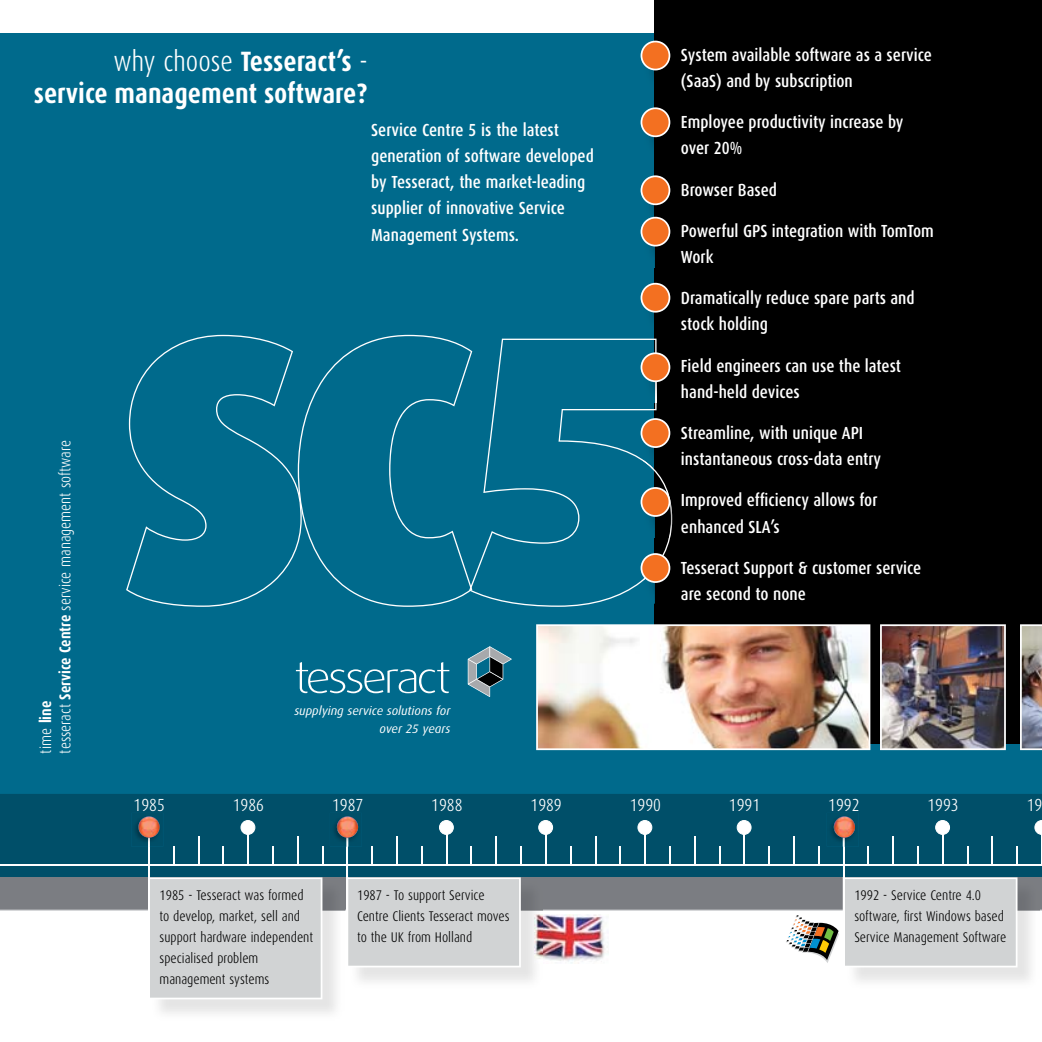
<style>
.page{position:relative;width:1042px;height:1042px;background:#fff}
.page>*{position:absolute;margin:0;border:0;box-sizing:border-box;transform-origin:0 0}
.t1{font:700 28px/31.5px "Dax Condensed";color:#fff;text-align:right}
.t2{font:500 17.5px/26.2px "Dax Condensed";color:#fff}
.t3{font:300 17.5px "Dax Condensed";color:#fff}
.t4{font:300 15.75px/19.4px "Dax Condensed";color:#fff}
.t5{font:300 14px/21px "Dax Condensed";color:#000}
.t6{font:italic 12.25px/17.5px "Dax";color:#fff;text-align:right}
.s1{font-weight:300}
.s2{font-weight:700}
</style>
<div class="page">
<div style="left:0;top:33px;width:1042px;height:844px;background:#006a8c"></div>
<div style="left:655px;top:0;width:387px;height:743px;background:#000"></div>
<svg style="left:126px;top:335px;width:172px;height:272px"></svg>
<svg style="left:298px;top:335px;width:171px;height:272px"></svg>
<svg style="left:469px;top:339px;width:202px;height:268px"></svg>
<img style="left:536px;top:624px;width:334px;height:126px">
<img style="left:880px;top:624px;width:126px;height:126px">
<img style="left:1020px;top:624px;width:22px;height:126px">
<img style="left:651px;top:70px;width:4px;height:21px">
<svg style="left:640px;top:41px;width:30px;height:29px"></svg>
<img style="left:651px;top:137px;width:4px;height:21px">
<svg style="left:640px;top:107px;width:30px;height:30px"></svg>
<img style="left:651px;top:188px;width:20px;height:72px">
<svg style="left:640px;top:175px;width:30px;height:30px"></svg>
<img style="left:655px;top:226px;width:16px;height:34px">
<svg style="left:640px;top:217px;width:30px;height:29px"></svg>
<img style="left:651px;top:313px;width:4px;height:20px">
<svg style="left:640px;top:283px;width:30px;height:30px"></svg>
<img style="left:643px;top:382px;width:12px;height:21px">
<img style="left:655px;top:355px;width:16px;height:48px">
<svg style="left:640px;top:352px;width:30px;height:30px"></svg>
<img style="left:643px;top:448px;width:12px;height:21px">
<img style="left:655px;top:421px;width:16px;height:48px">
<svg style="left:643px;top:460px;width:11px;height:9px"></svg>
<svg style="left:640px;top:418px;width:30px;height:30px"></svg>
<img style="left:643px;top:517px;width:12px;height:20px">
<img style="left:655px;top:513px;width:18px;height:24px">
<img style="left:666px;top:490px;width:6px;height:47px">
<svg style="left:640px;top:487px;width:30px;height:30px"></svg>
<img style="left:643px;top:583px;width:12px;height:21px">
<img style="left:655px;top:556px;width:16px;height:48px">
<svg style="left:640px;top:553px;width:30px;height:30px"></svg>
<svg style="left:296px;top:662px;width:153px;height:31px"></svg>
<svg style="left:468px;top:646px;width:44px;height:51px"></svg>
<div style="left:0;top:794px;width:1042px;height:83px;background:#004f69"></div>
<hr style="left:0;top:864px;width:1042px;height:2px;background:#fff">
<hr style="left:173px;top:846px;width:2px;height:20px;background:#fff">
<hr style="left:222px;top:846px;width:2px;height:20px;background:#fff">
<hr style="left:272px;top:846px;width:2px;height:20px;background:#fff">
<svg style="left:322px;top:846px;width:1px;height:18px"></svg>
<hr style="left:371px;top:846px;width:2px;height:20px;background:#fff">
<hr style="left:421px;top:846px;width:2px;height:20px;background:#fff">
<hr style="left:470px;top:846px;width:2px;height:20px;background:#fff">
<hr style="left:520px;top:846px;width:2px;height:20px;background:#fff">
<svg style="left:570px;top:846px;width:1px;height:18px"></svg>
<hr style="left:619px;top:846px;width:2px;height:20px;background:#fff">
<hr style="left:669px;top:846px;width:2px;height:20px;background:#fff">
<svg style="left:719px;top:846px;width:1px;height:18px"></svg>
<hr style="left:768px;top:846px;width:2px;height:20px;background:#fff">
<svg style="left:818px;top:846px;width:1px;height:18px"></svg>
<hr style="left:867px;top:846px;width:2px;height:20px;background:#fff">
<hr style="left:917px;top:846px;width:2px;height:20px;background:#fff">
<svg style="left:967px;top:846px;width:1px;height:18px"></svg>
<hr style="left:1016px;top:846px;width:2px;height:20px;background:#fff">
<hr style="left:198px;top:836px;width:1px;height:30px;background:#fff">
<hr style="left:297px;top:836px;width:2px;height:30px;background:#fff">
<hr style="left:396px;top:836px;width:2px;height:30px;background:#fff">
<hr style="left:495px;top:836px;width:2px;height:30px;background:#fff">
<hr style="left:595px;top:836px;width:1px;height:30px;background:#fff">
<hr style="left:694px;top:836px;width:1px;height:30px;background:#fff">
<hr style="left:793px;top:836px;width:2px;height:30px;background:#fff">
<hr style="left:892px;top:836px;width:2px;height:30px;background:#fff">
<hr style="left:991px;top:836px;width:2px;height:30px;background:#fff">
<hr style="left:247px;top:826px;width:2px;height:40px;background:#fff">
<hr style="left:446px;top:826px;width:1px;height:40px;background:#fff">
<hr style="left:545px;top:826px;width:2px;height:40px;background:#fff">
<hr style="left:644px;top:826px;width:2px;height:40px;background:#fff">
<hr style="left:942px;top:826px;width:2px;height:40px;background:#fff">
<hr style="left:1041px;top:826px;width:1px;height:40px;background:#fff">
<svg style="left:240px;top:820px;width:15px;height:15px"></svg>
<svg style="left:439px;top:820px;width:15px;height:15px"></svg>
<svg style="left:538px;top:820px;width:15px;height:15px"></svg>
<svg style="left:637px;top:820px;width:15px;height:15px"></svg>
<svg style="left:737px;top:820px;width:14px;height:15px"></svg>
<svg style="left:935px;top:820px;width:15px;height:15px"></svg>
<svg style="left:1034px;top:820px;width:8px;height:15px"></svg>
<svg style="left:0;top:877px;width:1042px;height:122px"></svg>
<hr style="left:148px;top:826px;width:2px;height:189px;background:#fff">
<img style="left:131px;top:813px;width:32px;height:33px">
<svg style="left:141px;top:834px;width:15px;height:12px"></svg>
<img style="left:138px;top:816px;width:22px;height:21px;border-radius:50%">
<hr style="left:743px;top:826px;width:2px;height:40px;background:#fff">
<hr style="left:346px;top:826px;width:2px;height:173px;background:#fff">
<img style="left:534px;top:914px;width:75px;height:50px">
<img style="left:330px;top:813px;width:32px;height:33px">
<svg style="left:340px;top:834px;width:15px;height:12px"></svg>
<img style="left:337px;top:816px;width:21px;height:21px;border-radius:50%">
<hr style="left:843px;top:826px;width:1px;height:149px;background:#fff">
<img style="left:827px;top:813px;width:31px;height:33px">
<svg style="left:836px;top:833px;width:15px;height:13px"></svg>
<img style="left:834px;top:816px;width:21px;height:21px;border-radius:50%">
<h1 class="t1" style="left:34px;top:46px;width:335px"><span class="s1">why choose</span> Tesseract’s <span class="s1">- </span>service management software?</h1>
<p class="t4" style="left:36px;top:753px;width:315px;rotate:-90deg">time <span class="s2">line<br></span>tesseract <span class="s2">Service Centre</span> service management software</p>
<p class="t2" style="left:371px;top:117px;width:224px">Service Centre 5 is the latest generation of software developed by Tesseract, the market-leading supplier of innovative Service<br>Management Systems.</p>
<p class="t6" style="left:294px;top:702px;width:157px">supplying service solutions for over 25 years</p>
<p class="t2" style="left:681px;top:42px;width:252px">System available software as a service (SaaS) and by subscription</p>
<p class="t2" style="left:681px;top:109px;width:224px">Employee productivity increase by over 20%</p>
<p class="t2" style="left:681px;top:177px;width:98px">Browser Based</p>
<p class="t2" style="left:681px;top:218px;width:254px">Powerful GPS integration with TomTom<br>Work</p>
<p class="t2" style="left:681px;top:285px;width:235px">Dramatically reduce spare parts and stock holding</p>
<p class="t2" style="left:681px;top:352px;width:222px">Field engineers can use the latest hand-held devices</p>
<p class="t2" style="left:681px;top:420px;width:202px">Streamline, with unique API instantaneous cross-data entry</p>
<p class="t2" style="left:681px;top:487px;width:198px">Improved efficiency allows for enhanced SLA’s</p>
<p class="t2" style="left:681px;top:555px;width:242px">Tesseract Support &amp; customer service are second to none</p>
<p class="t3" style="left:134px;top:796px;width:33px">1985</p>
<p class="t3" style="left:233px;top:796px;width:33px">1986</p>
<p class="t3" style="left:332px;top:796px;width:33px">1987</p>
<p class="t3" style="left:431px;top:796px;width:33px">1988</p>
<p class="t3" style="left:530px;top:796px;width:33px">1989</p>
<p class="t3" style="left:630px;top:796px;width:33px">1990</p>
<p class="t3" style="left:729px;top:796px;width:33px">1991</p>
<p class="t3" style="left:927px;top:796px;width:33px">1993</p>
<p class="t3" style="left:1026px;top:796px;width:17px">19</p>
<p class="t3" style="left:828px;top:796px;width:33px">1992</p>
<p class="t5" style="left:160px;top:885px;width:155px">1985 - Tesseract was formed to develop, market, sell and support hardware independent specialised problem management systems</p>
<p class="t5" style="left:357px;top:885px;width:154px">1987 - To support Service<br>Centre Clients Tesseract moves to the UK from Holland</p>
<p class="t5" style="left:854px;top:885px;width:153px">1992 - Service Centre 4.0 software, first Windows based<br>Service Management Software</p>
</div>
